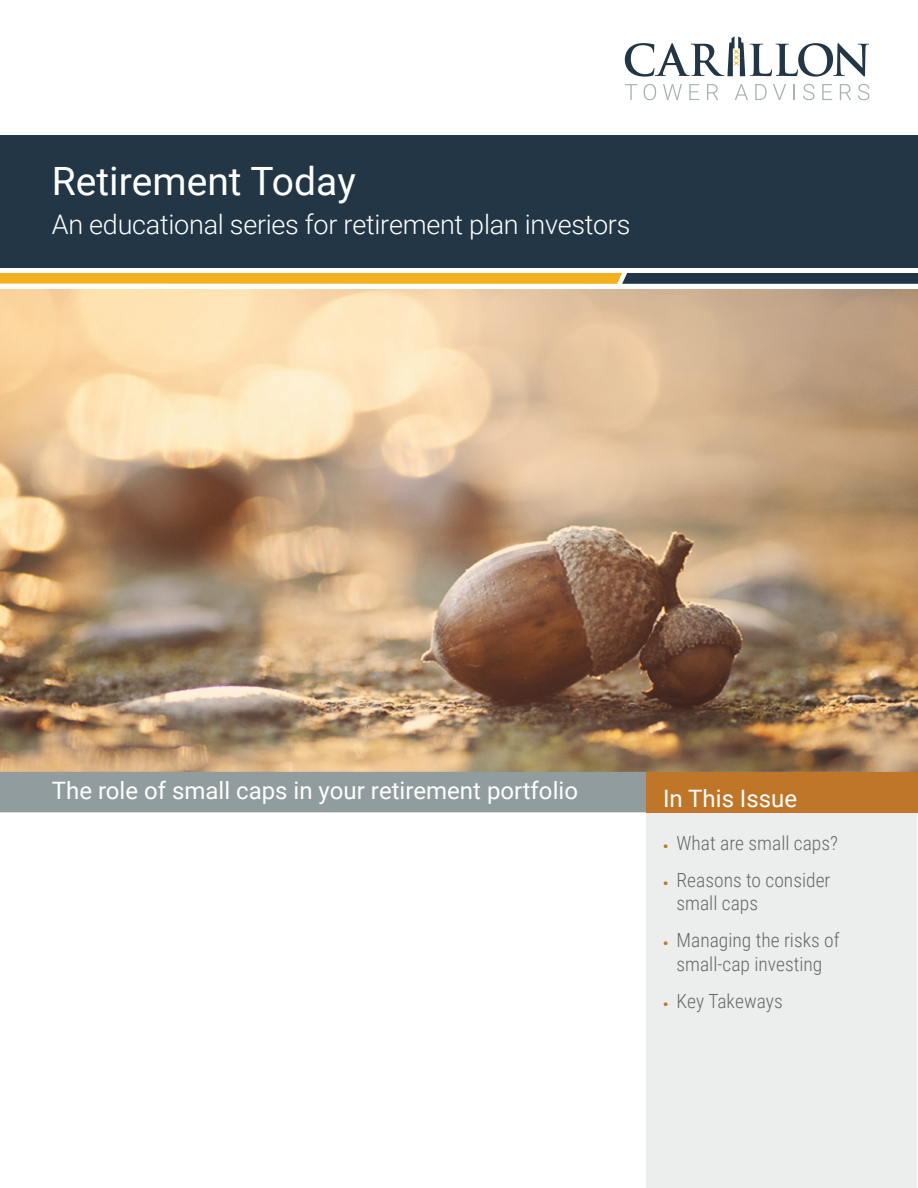
<style>
.page{position:relative;width:918px;height:1188px;background:#fff}
.page>*{position:absolute;margin:0;border:0;box-sizing:border-box;transform-origin:0 0}
.t1{font:39px "Roboto";color:#fff}
.t2{font:300 27px "Roboto";letter-spacing:-.01em;color:#fff}
.t3{font:24px "Roboto";color:#fff}
.t4{font:300 19.5px/23.4px "Roboto Condensed";color:#696768}
.s1{font-family:"Helvetica Neue LT Std";font-stretch:condensed;font-size:10.5px;color:#c07628}
</style>
<div class="page">
<img style="left:0;top:289px;width:918px;height:483px">
<div style="left:0;top:772px;width:918px;height:40px;background:#909c9d"></div>
<div style="left:646px;top:813px;width:271px;height:375px;background:#eceeee"></div>
<div style="left:646px;top:772px;width:272px;height:40px;background:#c07628"></div>
<div style="left:0;top:135px;width:918px;height:133px;background:#223645"></div>
<svg style="left:0;top:273px;width:918px;height:11px;background:#b18c31"></svg>
<svg style="left:625px;top:84px;width:12px;height:16px"></svg>
<svg style="left:644px;top:84px;width:12px;height:16px"></svg>
<svg style="left:663px;top:84px;width:19px;height:16px"></svg>
<svg style="left:689px;top:84px;width:10px;height:16px"></svg>
<svg style="left:707px;top:84px;width:11px;height:16px"></svg>
<svg style="left:735px;top:84px;width:13px;height:16px"></svg>
<svg style="left:755px;top:84px;width:12px;height:16px"></svg>
<svg style="left:773px;top:84px;width:13px;height:16px"></svg>
<svg style="left:794px;top:84px;width:1px;height:16px"></svg>
<svg style="left:803px;top:84px;width:12px;height:16px"></svg>
<svg style="left:822px;top:84px;width:10px;height:16px"></svg>
<svg style="left:840px;top:84px;width:11px;height:16px"></svg>
<svg style="left:858px;top:84px;width:11px;height:16px"></svg>
<svg style="left:625px;top:36px;width:244px;height:41px"></svg>
<p class="t1" style="left:52px;top:154px;width:306px">Retirement Today</p>
<p class="t2" style="left:52px;top:206px;width:580px">An educational series for retirement plan investors</p>
<p class="t3" style="left:52px;top:774px;width:528px">The role of small caps in your retirement portfolio</p>
<p class="t3" style="left:663px;top:781px;width:136px">In This Issue</p>
<p class="t4" style="left:663px;top:831px;width:176px"><span class="s1">•</span> What are small caps?</p>
<p class="t4" style="left:677px;top:868px;width:155px;text-indent:-14px"><span class="s1">•</span> Reasons to consider small caps</p>
<p class="t4" style="left:663px;top:928px;width:178px;text-align:center"><span class="s1">•</span> Managing the risks of small-cap investing</p>
<p class="t4" style="left:663px;top:988px;width:121px"><span class="s1">•</span> Key Takeways</p>
</div>
